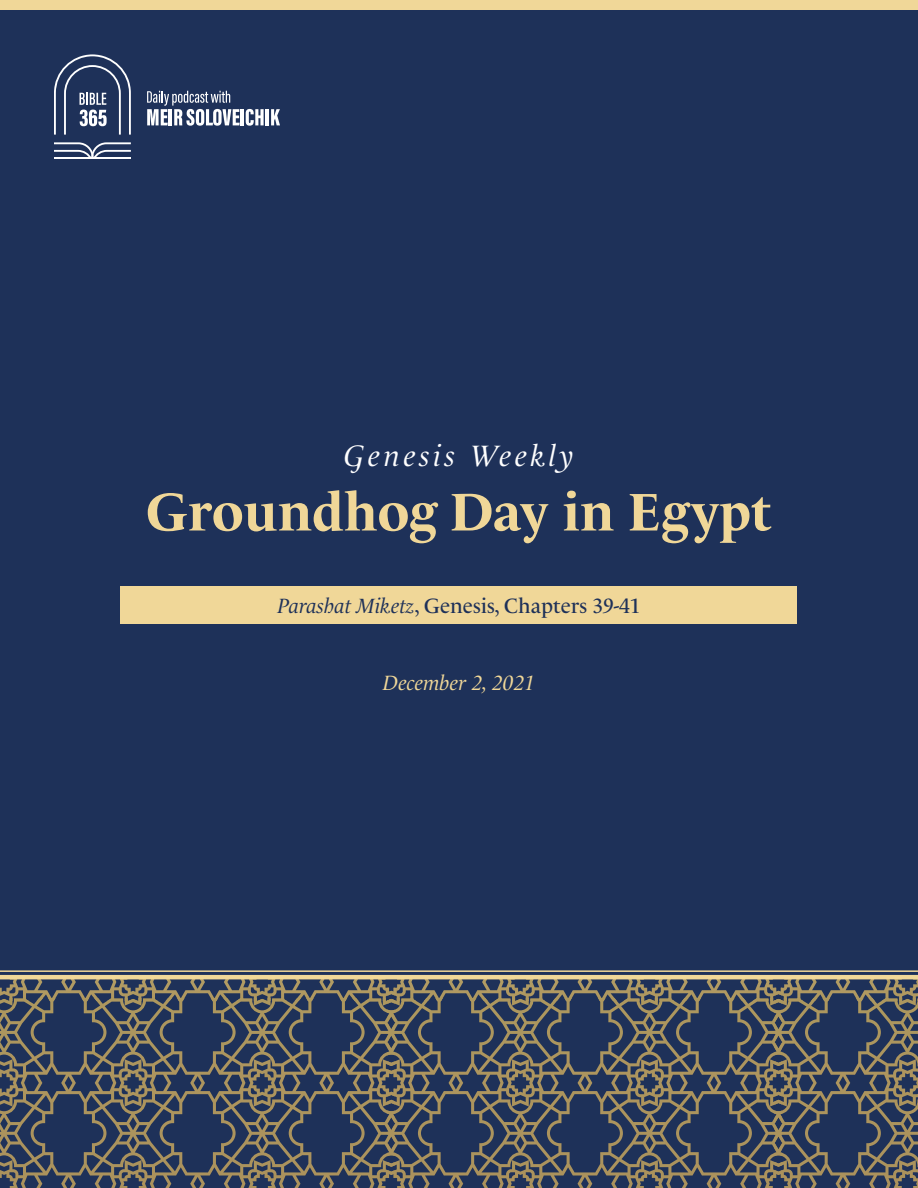
<style>
.page{position:relative;width:918px;height:1188px;background:#1e3159}
.page>*{position:absolute;margin:0;border:0;box-sizing:border-box;transform-origin:0 0}
.t1{font:700 54px "Le Monde Livre Cla Std";color:#f0d798}
.Title_Label{font:italic 30px "Le Monde Livre Cla Std";letter-spacing:.125em;color:#fff}
.t2{font:21px "Le Monde Livre Cla Std";color:#1e3159}
.Cover_Date{font:italic 21px "Le Monde Livre Cla Std";color:#f0d798}
.s1{font-style:italic}
</style>
<div class="page">
<div style="left:121px;top:586px;width:676px;height:37px;background:#f0d798"></div>
<svg style="left:0;top:979px;width:379px;height:209px"></svg>
<svg style="left:387px;top:979px;width:380px;height:209px"></svg>
<svg style="left:774px;top:979px;width:144px;height:209px"></svg>
<hr style="left:0;top:970px;width:918px;height:2px;background:#f0d798">
<hr style="left:0;top:975px;width:918px;height:4px;background:#f0d798">
<div style="left:0;top:0;width:918px;height:10px;background:#f0d798"></div>
<svg style="left:147px;top:91px;width:93px;height:35px"></svg>
<hr style="left:241px;top:109px;width:3px;height:16px;background:#fff">
<svg style="left:246px;top:109px;width:18px;height:17px"></svg>
<hr style="left:266px;top:109px;width:3px;height:16px;background:#fff">
<svg style="left:271px;top:109px;width:9px;height:16px"></svg>
<svg style="left:54px;top:142px;width:77px;height:17px"></svg>
<svg style="left:54px;top:54px;width:77px;height:81px"></svg>
<p class="Title_Label" style="left:344px;top:438px;width:231px">Genesis Weekly</p>
<p class="t1" style="left:146px;top:480px;width:627px">Groundhog Day in Egypt</p>
<p class="t2" style="left:277px;top:593px;width:365px"><span class="s1">Parashat Miketz</span>, Genesis, Chapters 39-41</p>
<p class="Cover_Date" style="left:383px;top:670px;width:154px">December 2, 2021</p>
</div>
